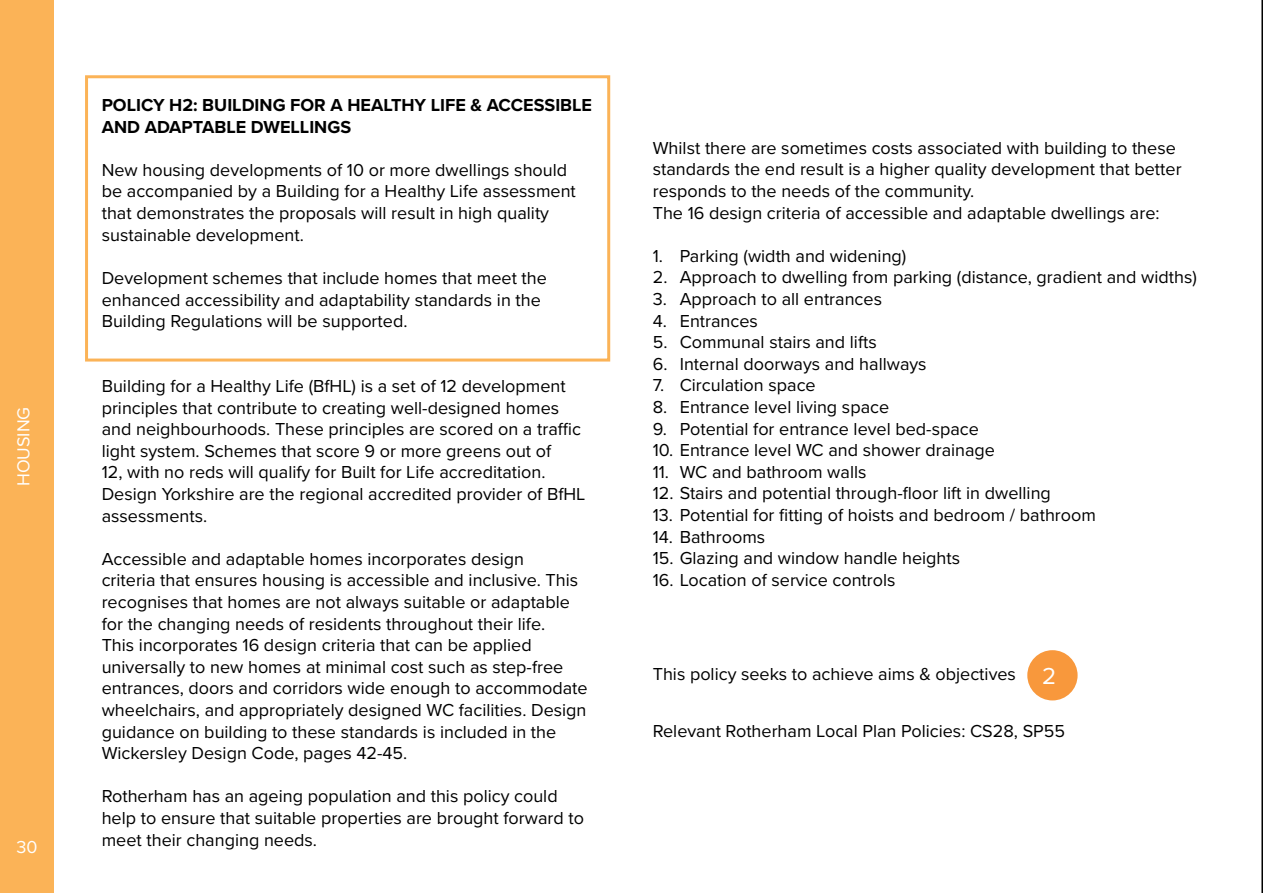
<style>
.page{position:relative;width:1263px;height:893px;background:#fff}
.page>*{position:absolute;margin:0;border:0;box-sizing:border-box;transform-origin:0 0}
.t1{font:24px "Proxima Nova";color:#fff}
.t2{font:18px/21.6px "Proxima Nova";color:#000}
.t3{font:700 18px/21.6px "Proxima Nova";color:#000}
.t4{font:18px "Proxima Nova";color:#fff}
</style>
<div class="page">
<hr style="left:1261px;top:0;width:2px;height:893px;background:#000">
<div style="left:1px;top:0;width:53px;height:893px;background:#fbb357"></div>
<div style="left:85px;top:75px;width:525px;height:287px;border:3px solid #fbb357"></div>
<div style="left:1027px;top:650px;width:50px;height:50px;background:#f8983c;border-radius:50%"></div>
<p class="t4" style="left:10px;top:486px;width:81px;rotate:-90deg">HOUSING</p>
<p class="t4" style="left:16px;top:834px;width:23px">30</p>
<p class="t3" style="left:102px;top:94px;width:492px">POLICY H2: BUILDING FOR A HEALTHY LIFE &amp; ACCESSIBLE<br>AND ADAPTABLE DWELLINGS</p>
<p class="t2" style="left:102px;top:158px;width:476px">New housing developments of 10 or more dwellings should be accompanied by a Building for a Healthy Life assessment that demonstrates the proposals will result in high quality sustainable development.</p>
<p class="t2" style="left:102px;top:266px;width:447px">Development schemes that include homes that meet the enhanced accessibility and adaptability standards in the<br>Building Regulations will be supported.</p>
<p class="t2" style="left:102px;top:374px;width:485px">Building for a Healthy Life (BfHL) is a set of 12 development principles that contribute to creating well-designed homes and neighbourhoods. These principles are scored on a traffic light system. Schemes that score 9 or more greens out of<br>12, with no reds will qualify for Built for Life accreditation.<br>Design Yorkshire are the regional accredited provider of BfHL assessments.</p>
<p class="t2" style="left:102px;top:547px;width:487px">Accessible and adaptable homes incorporates design<br>criteria that ensures housing is accessible and inclusive. This recognises that homes are not always suitable or adaptable for the changing needs of residents throughout their life.<br>This incorporates 16 design criteria that can be applied universally to new homes at minimal cost such as step-free entrances, doors and corridors wide enough to accommodate wheelchairs, and appropriately designed WC facilities. Design guidance on building to these standards is included in the Wickersley Design Code, pages 42-45.</p>
<p class="t2" style="left:102px;top:785px;width:484px">Rotherham has an ageing population and this policy could help to ensure that suitable properties are brought forward to meet their changing needs.</p>
<p class="t2" style="left:653px;top:136px;width:530px">Whilst there are sometimes costs associated with building to these standards the end result is a higher quality development that better responds to the needs of the community.</p>
<p class="t2" style="left:653px;top:201px;width:508px">The 16 design criteria of accessible and adaptable dwellings are:</p>
<p class="t2" style="left:653px;top:244px;width:255px">1. Parking (width and widening)</p>
<p class="t2" style="left:653px;top:266px;width:546px">2. Approach to dwelling from parking (distance, gradient and widths)</p>
<p class="t2" style="left:653px;top:287px;width:231px">3. Approach to all entrances</p>
<p class="t2" style="left:653px;top:309px;width:107px">4. Entrances</p>
<p class="t2" style="left:653px;top:331px;width:225px">5. Communal stairs and lifts</p>
<p class="t2" style="left:653px;top:352px;width:275px">6. Internal doorways and hallways</p>
<p class="t2" style="left:653px;top:374px;width:164px">7. Circulation space</p>
<p class="t2" style="left:653px;top:395px;width:238px">8. Entrance level living space</p>
<p class="t2" style="left:653px;top:417px;width:328px">9. Potential for entrance level bed-space</p>
<p class="t2" style="left:653px;top:439px;width:344px">10. Entrance level WC and shower drainage</p>
<p class="t2" style="left:653px;top:460px;width:215px">11. WC and bathroom walls</p>
<p class="t2" style="left:653px;top:482px;width:400px">12. Stairs and potential through-floor lift in dwelling</p>
<p class="t2" style="left:653px;top:503px;width:445px">13. Potential for fitting of hoists and bedroom / bathroom</p>
<p class="t2" style="left:653px;top:525px;width:114px">14. Bathrooms</p>
<p class="t2" style="left:653px;top:547px;width:309px">15. Glazing and window handle heights</p>
<p class="t2" style="left:653px;top:568px;width:244px">16. Location of service controls</p>
<p class="t2" style="left:653px;top:663px;width:365px">This policy seeks to achieve aims &amp; objectives</p>
<p class="t1" style="left:1042px;top:658px;width:16px">2</p>
<p class="t2" style="left:653px;top:719px;width:414px">Relevant Rotherham Local Plan Policies: CS28, SP55</p>
</div>
